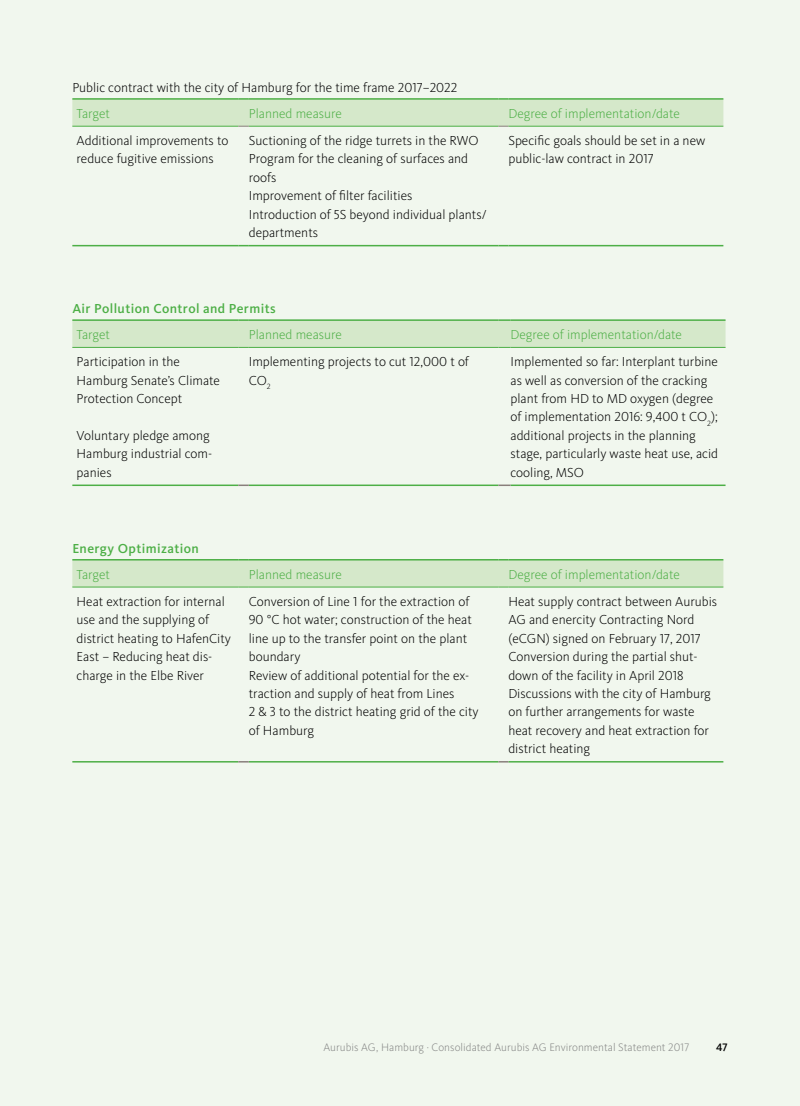
<style>
.page{position:relative;width:800px;height:1106px;background:#fff}
.page>*{position:absolute;margin:0;border:0;box-sizing:border-box;transform-origin:0 0}
.t1{font:300 13.5px/18.5px "Kievit Pro";color:#000}
.t2{font:300 13.5px "Kievit Pro";color:#4daf46}
.t3{font:500 13.5px "Kievit Pro";letter-spacing:.03em;color:#4daf46}
.t4{font:300 11.25px "Kievit Pro";color:#868786}
.t5{font:500 11.25px "Kievit Pro";color:#000}
</style>
<div class="page">
<div style="left:0;top:0;width:799px;height:1106px;background:#f1f7ee"></div>
<svg style="left:72px;top:98px;width:651px;height:29px;background:#cbe4c1"></svg>
<hr style="left:508px;top:98px;width:215px;height:2px;background:#4daf46">
<hr style="left:72px;top:245px;width:166px;height:1px;background:#4daf46">
<hr style="left:249px;top:245px;width:249px;height:1px;background:#4daf46">
<hr style="left:508px;top:245px;width:215px;height:1px;background:#4daf46">
<svg style="left:72px;top:319px;width:653px;height:29px;background:#cbe4c1"></svg>
<hr style="left:510px;top:319px;width:215px;height:2px;background:#4daf46">
<hr style="left:72px;top:484px;width:166px;height:2px;background:#4daf46">
<hr style="left:249px;top:484px;width:249px;height:2px;background:#4daf46">
<hr style="left:510px;top:484px;width:215px;height:2px;background:#4daf46">
<svg style="left:238px;top:484px;width:11px;height:2px"></svg>
<svg style="left:498px;top:484px;width:12px;height:2px"></svg>
<svg style="left:72px;top:559px;width:651px;height:28px;background:#cde4c2"></svg>
<hr style="left:508px;top:559px;width:215px;height:1px;background:#4daf46">
<hr style="left:72px;top:761px;width:166px;height:1px;background:#4daf46">
<hr style="left:249px;top:761px;width:249px;height:1px;background:#4daf46">
<hr style="left:508px;top:761px;width:215px;height:1px;background:#4daf46">
<p class="t1" style="left:72px;top:78px;width:386px">Public contract with the city of Hamburg for the time frame 2017–2022</p>
<p class="t2" style="left:77px;top:105px;width:35px">Target</p>
<p class="t2" style="left:249px;top:105px;width:95px">Planned measure</p>
<p class="t2" style="left:508px;top:105px;width:173px">Degree of implementation/date</p>
<p class="t1" style="left:77px;top:131px;width:153px">Additional improvements to reduce fugitive emissions</p>
<p class="t1" style="left:249px;top:131px;width:239px">Suctioning of the ridge turrets in the RWO<br>Program for the cleaning of surfaces and roofs<br>Improvement of filter facilities<br>Introduction of 5S beyond individual plants/ departments</p>
<p class="t1" style="left:508px;top:131px;width:198px">Specific goals should be set in a new public-law contract in 2017</p>
<p class="t3" style="left:72px;top:301px;width:205px">Air Pollution Control and Permits</p>
<p class="t2" style="left:77px;top:326px;width:35px">Target</p>
<p class="t2" style="left:249px;top:326px;width:95px">Planned measure</p>
<p class="t2" style="left:510px;top:326px;width:173px">Degree of implementation/date</p>
<p class="t1" style="left:77px;top:352px;width:145px">Participation in the<br>Hamburg Senate’s Climate<br>Protection Concept</p>
<p class="t1" style="left:77px;top:426px;width:137px">Voluntary pledge among<br>Hamburg industrial com&shy;panies</p>
<p class="t1" style="left:249px;top:352px;width:222px">Implementing projects to cut 12,000 t of<br>CO<sub>2</sub></p>
<p class="t1" style="left:510px;top:352px;width:209px">Implemented so far: Interplant turbine as well as conversion of the cracking plant from HD to MD oxygen (degree of implementation 2016: 9,400 t CO<sub>2</sub>); additional projects in the planning stage, particularly waste heat use, acid cooling, MSO</p>
<p class="t3" style="left:72px;top:540px;width:128px">Energy Optimization</p>
<p class="t2" style="left:77px;top:566px;width:35px">Target</p>
<p class="t2" style="left:249px;top:566px;width:95px">Planned measure</p>
<p class="t2" style="left:508px;top:566px;width:173px">Degree of implementation/date</p>
<p class="t1" style="left:77px;top:592px;width:156px">Heat extraction for internal use and the supplying of district heating to HafenCity<br>East – Reducing heat dis&shy;charge in the Elbe River</p>
<p class="t1" style="left:249px;top:592px;width:231px">Conversion of Line 1 for the extraction of 90 °C hot water; construction of the heat line up to the transfer point on the plant boundary<br>Review of additional potential for the ex&shy;traction and supply of heat from Lines<br>2 &amp; 3 to the district heating grid of the city of Hamburg</p>
<p class="t1" style="left:508px;top:592px;width:210px">Heat supply contract between Aurubis AG and enercity Contracting Nord (eCGN) signed on February 17, 2017<br>Conversion during the partial shut&shy;down of the facility in April 2018<br>Discussions with the city of Hamburg on further arrangements for waste heat recovery and heat extraction for district heating</p>
<p class="t4" style="left:323px;top:1040px;width:367px">Aurubis AG, Hamburg · Consolidated Aurubis AG Environmental Statement 2017</p>
<p class="t5" style="left:716px;top:1040px;width:13px">47</p>
</div>
